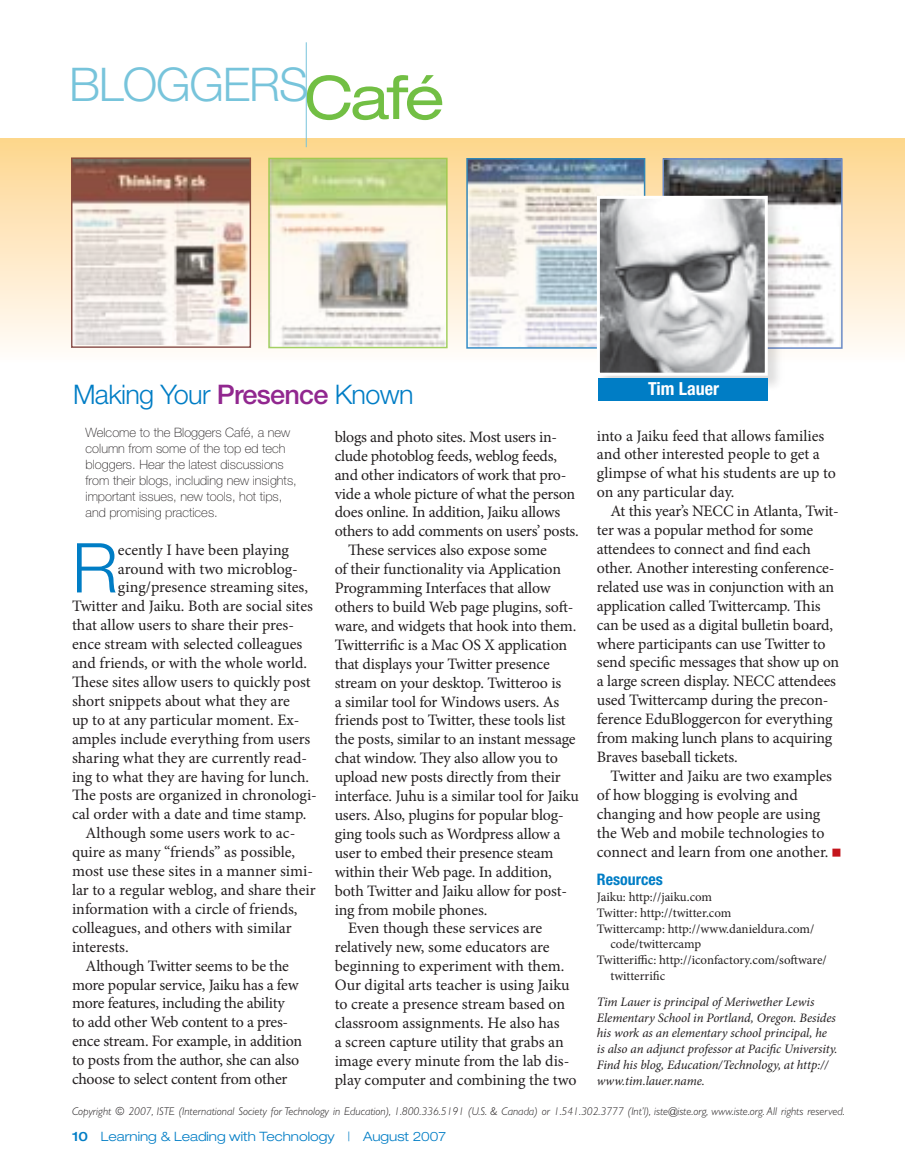
<style>
.page{position:relative;width:905px;height:1175px;background:#fff}
.page>*{position:absolute;margin:0;border:0;box-sizing:border-box;transform-origin:0 0}
.t1{font:300 68.85px "Helvetica Neue LT Std";color:#007dc5}
.t2{font:300 46.5px "Helvetica Neue LT Std";letter-spacing:-.025em;color:#77c4db}
.t3{font:300 27px "Helvetica Neue LT Std";letter-spacing:-.025em;color:#007dc5}
.t4{font:700 condensed 18px "Helvetica Neue LT Std";color:#fff}
.t5{font:15.9px/18.9px "Minion Pro";letter-spacing:-.01em;color:#231f20}
.t6{font:700 condensed 15.9px "Helvetica Neue LT Std";color:#007dc5}
.t7{font:italic 12.9px/15.9px "Minion Pro";letter-spacing:-.005em;color:#231f20}
.t8{font:100 12.9px/15.9px "Helvetica Neue LT Std";color:#231f20}
.t9{font:12.9px "Minion Pro";letter-spacing:-.005em;color:#231f20}
.t10{font:300 expanded 12.9px "Helvetica Neue LT Std";color:#007dc5}
.t11{font:italic 300 11.25px "Gill Sans Std";color:#231f20}
.s1{font-weight:400;font-stretch:expanded;font-size:60px;color:#72bf44}
.s2{font-weight:500;color:#91278f}
.s3{font-family:"Universal Std Newswith Comm Pi";color:#c4151c}
.s4{font-weight:500}
</style>
<div class="page">
<div style="left:0;top:138px;width:904px;height:225px;background:linear-gradient(to bottom,#fdd68f,#fefcfb)"></div>
<img style="left:469px;top:161px;width:173px;height:185px">
<div style="left:466px;top:158px;width:179px;height:191px;border:2px solid #0071bc"></div>
<img style="left:665px;top:161px;width:174px;height:185px">
<div style="left:662px;top:158px;width:180px;height:191px;border:2px solid #6c8bc7"></div>
<hr style="left:306px;top:42px;width:1px;height:105px;background:#77c4db">
<img style="left:271px;top:161px;width:173px;height:184px">
<div style="left:268px;top:158px;width:179px;height:190px;border:2px solid #8cc63f"></div>
<div style="left:595px;top:194px;width:190px;height:199px;background:#231f20;opacity:.15"></div>
<img style="left:601px;top:200px;width:162px;height:172px">
<div style="left:597px;top:196px;width:170px;height:180px;border:3px solid #fff"></div>
<div style="left:598px;top:378px;width:170px;height:23px;background:#007dc5"></div>
<img style="left:74px;top:160px;width:174px;height:185px">
<div style="left:71px;top:157px;width:180px;height:191px;border:2px solid #712c28"></div>
<h2 class="t2" style="left:69px;top:56px;width:377px">Bloggers<span class="s1">Café</span></h2>
<h3 class="t3" style="left:73px;top:378px;width:342px">Making Your <span class="s2">Presence</span> Known</h3>
<p class="t4" style="left:648px;top:377px;width:72px">Tim Lauer</p>
<p class="t8" style="left:86px;top:425px;width:213px">Welcome to the Bloggers Café, a new column from some of the top ed tech bloggers. Hear the latest discussions from their blogs, including new insights, important issues, new tools, hot tips, and promising practices.</p>
<h1 class="t1" style="left:72px;top:526px;width:47px">R</h1>
<p class="t5" style="left:118px;top:540px;width:172px">ecently I have been playing</p>
<p class="t5" style="left:118px;top:559px;width:181px">around with two microblog-</p>
<p class="t5" style="left:118px;top:578px;width:191px">ging/presence streaming sites,</p>
<p class="t5" style="left:72px;top:597px;width:242px">Twitter and Jaiku. Both are social sites</p>
<p class="t5" style="left:72px;top:616px;width:223px">that allow users to share their pres-</p>
<p class="t5" style="left:72px;top:634px;width:232px">ence stream with selected colleagues</p>
<p class="t5" style="left:72px;top:653px;width:236px">and friends, or with the whole world.</p>
<p class="t5" style="left:72px;top:672px;width:240px">These sites allow users to quickly post</p>
<p class="t5" style="left:72px;top:691px;width:219px">short snippets about what they are</p>
<p class="t5" style="left:72px;top:710px;width:229px">up to at any particular moment. Ex-</p>
<p class="t5" style="left:72px;top:729px;width:240px">amples include everything from users</p>
<p class="t5" style="left:72px;top:748px;width:237px">sharing what they are currently read-</p>
<p class="t5" style="left:72px;top:767px;width:239px">ing to what they are having for lunch.</p>
<p class="t5" style="left:72px;top:786px;width:246px">The posts are organized in chronologi-</p>
<p class="t5" style="left:72px;top:805px;width:236px">cal order with a date and time stamp.</p>
<p class="t5" style="left:86px;top:823px;width:211px">Although some users work to ac-</p>
<p class="t5" style="left:72px;top:842px;width:225px">quire as many “friends” as possible,</p>
<p class="t5" style="left:72px;top:861px;width:242px">most use these sites in a manner simi-</p>
<p class="t5" style="left:72px;top:880px;width:245px">lar to a regular weblog, and share their</p>
<p class="t5" style="left:72px;top:899px;width:227px">information with a circle of friends,</p>
<p class="t5" style="left:72px;top:918px;width:221px">colleagues, and others with similar</p>
<p class="t5" style="left:72px;top:937px;width:58px">interests.</p>
<p class="t5" style="left:86px;top:956px;width:205px">Although Twitter seems to be the</p>
<p class="t5" style="left:72px;top:975px;width:228px">more popular service, Jaiku has a few</p>
<p class="t5" style="left:72px;top:994px;width:214px">more features, including the ability</p>
<p class="t5" style="left:72px;top:1012px;width:218px">to add other Web content to a pres-</p>
<p class="t5" style="left:72px;top:1031px;width:231px">ence stream. For example, in addition</p>
<p class="t5" style="left:72px;top:1050px;width:229px">to posts from the author, she can also</p>
<p class="t5" style="left:72px;top:1069px;width:217px">choose to select content from other</p>
<p class="t5" style="left:335px;top:427px;width:224px">blogs and photo sites. Most users in-</p>
<p class="t5" style="left:335px;top:446px;width:224px">clude photoblog feeds, weblog feeds,</p>
<p class="t5" style="left:335px;top:465px;width:233px">and other indicators of work that pro-</p>
<p class="t5" style="left:335px;top:484px;width:242px">vide a whole picture of what the person</p>
<p class="t5" style="left:335px;top:503px;width:227px">does online. In addition, Jaiku allows</p>
<p class="t5" style="left:335px;top:522px;width:246px">others to add comments on users’ posts.</p>
<p class="t5" style="left:348px;top:541px;width:200px">These services also expose some</p>
<p class="t5" style="left:335px;top:560px;width:228px">of their functionality via Application</p>
<p class="t5" style="left:335px;top:578px;width:217px">Programming Interfaces that allow</p>
<p class="t5" style="left:335px;top:597px;width:240px">others to build Web page plugins, soft-</p>
<p class="t5" style="left:335px;top:616px;width:243px">ware, and widgets that hook into them.</p>
<p class="t5" style="left:335px;top:635px;width:234px">Twitterrific is a Mac OS X application</p>
<p class="t5" style="left:335px;top:654px;width:217px">that displays your Twitter presence</p>
<p class="t5" style="left:335px;top:673px;width:228px">stream on your desktop. Twitteroo is</p>
<p class="t5" style="left:335px;top:692px;width:226px">a similar tool for Windows users. As</p>
<p class="t5" style="left:335px;top:711px;width:232px">friends post to Twitter, these tools list</p>
<p class="t5" style="left:335px;top:730px;width:242px">the posts, similar to an instant message</p>
<p class="t5" style="left:335px;top:749px;width:225px">chat window. They also allow you to</p>
<p class="t5" style="left:335px;top:767px;width:227px">upload new posts directly from their</p>
<p class="t5" style="left:335px;top:786px;width:246px">interface. Juhu is a similar tool for Jaiku</p>
<p class="t5" style="left:335px;top:805px;width:230px">users. Also, plugins for popular blog-</p>
<p class="t5" style="left:335px;top:824px;width:227px">ging tools such as Wordpress allow a</p>
<p class="t5" style="left:335px;top:843px;width:220px">user to embed their presence steam</p>
<p class="t5" style="left:335px;top:862px;width:219px">within their Web page. In addition,</p>
<p class="t5" style="left:335px;top:881px;width:234px">both Twitter and Jaiku allow for post-</p>
<p class="t5" style="left:335px;top:900px;width:154px">ing from mobile phones.</p>
<p class="t5" style="left:348px;top:919px;width:195px">Even though these services are</p>
<p class="t5" style="left:335px;top:938px;width:216px">relatively new, some educators are</p>
<p class="t5" style="left:335px;top:956px;width:231px">beginning to experiment with them.</p>
<p class="t5" style="left:335px;top:975px;width:236px">Our digital arts teacher is using Jaiku</p>
<p class="t5" style="left:335px;top:994px;width:232px">to create a presence stream based on</p>
<p class="t5" style="left:335px;top:1013px;width:226px">classroom assignments. He also has</p>
<p class="t5" style="left:335px;top:1032px;width:230px">a screen capture utility that grabs an</p>
<p class="t5" style="left:335px;top:1051px;width:236px">image every minute from the lab dis-</p>
<p class="t5" style="left:335px;top:1070px;width:243px">play computer and combining the two</p>
<p class="t5" style="left:597px;top:426px;width:240px">into a Jaiku feed that allows families and other interested people to get a glimpse of what his students are up to on any particular day.</p>
<p class="t5" style="left:597px;top:501px;width:244px;text-indent:14px">At this year’s NECC in Atlanta, Twit&shy;ter was a popular method for some attendees to connect and find each other. Another interesting conference&shy;related use was in conjunction with an application called Twittercamp. This can be used as a digital bulletin board, where participants can use Twitter to send specific messages that show up on a large screen display. NECC attendees used Twittercamp during the precon&shy;ference EduBloggercon for everything from making lunch plans to acquiring Braves baseball tickets.</p>
<p class="t5" style="left:597px;top:766px;width:245px;text-indent:14px">Twitter and Jaiku are two examples of how blogging is evolving and changing and how people are using the Web and mobile technologies to connect and learn from one another. <span class="s3">n</span></p>
<p class="t6" style="left:597px;top:869px;width:67px">Resources</p>
<p class="t9" style="left:597px;top:888px;width:117px">Jaiku: http://jaiku.com</p>
<p class="t9" style="left:597px;top:904px;width:136px">Twitter: http://twitter.com</p>
<p class="t9" style="left:597px;top:919px;width:219px">Twittercamp: http://www.danieldura.com/</p>
<p class="t9" style="left:610px;top:935px;width:92px">code/twittercamp</p>
<p class="t9" style="left:597px;top:951px;width:231px">Twitteriffic: http://iconfactory.com/software/</p>
<p class="t9" style="left:610px;top:967px;width:56px">twitterrific</p>
<p class="t7" style="left:597px;top:993px;width:242px">Tim Lauer is principal of Meriwether Lewis Elementary School in Portland, Oregon. Besides his work as an elementary school principal, he is also an adjunct professor at Pacific University.<br>Find his blog, Education/Technology, at http:// www.tim.lauer.name.</p>
<p class="t11" style="left:72px;top:1105px;width:774px">Copyright © 2007, ISTE (International Society for Technology in Education), 1.800.336.5191 (U.S. &amp; Canada) or 1.541.302.3777 (Int’l), iste@iste.org, www.iste.org. All rights reserved.</p>
<p class="t10" style="left:72px;top:1128px;width:375px"><span class="s4">10</span> Learning &amp; Leading with Technology | August 2007</p>
</div>
